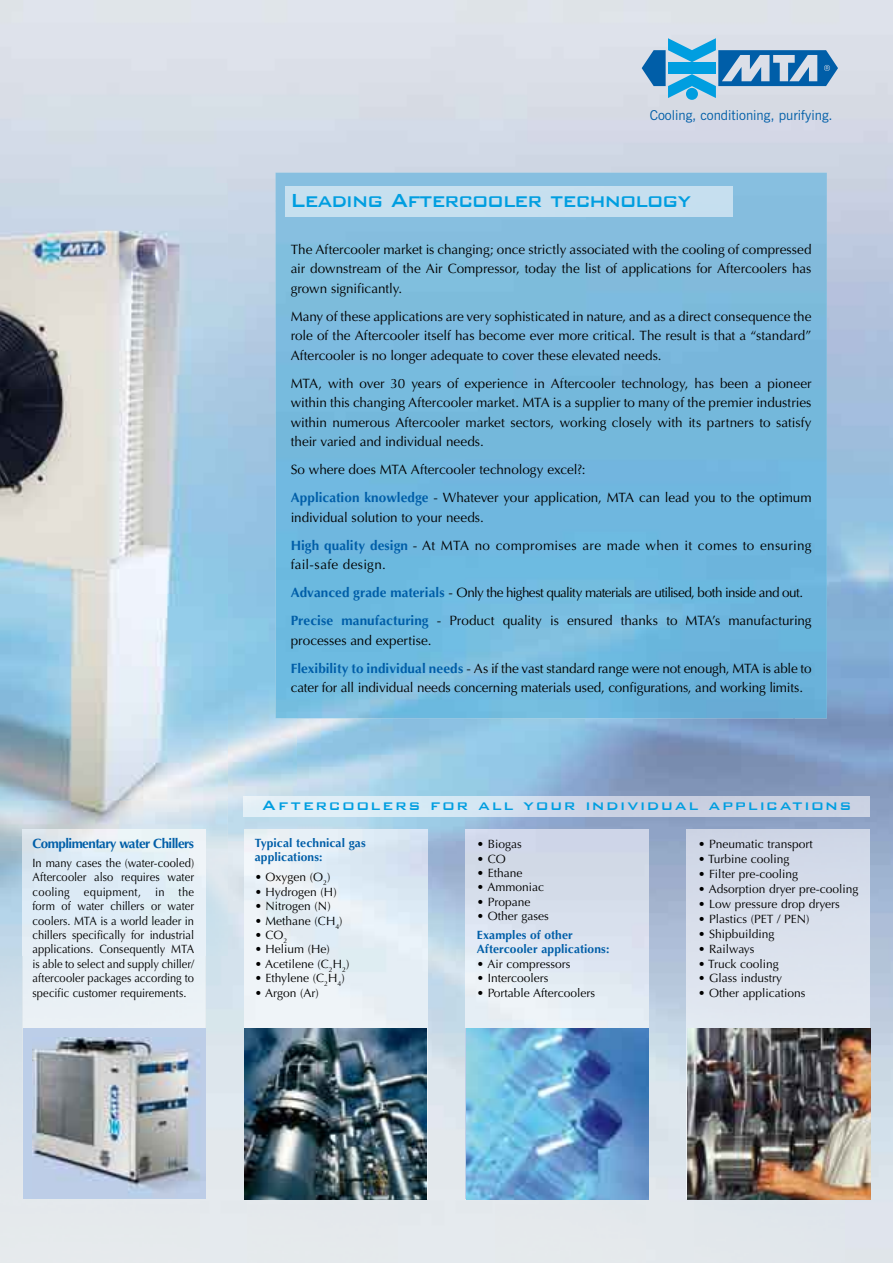
<style>
.page{position:relative;width:893px;height:1263px;background:#fff}
.page>*{position:absolute;margin:0;border:0;box-sizing:border-box;transform-origin:0 0}
.t1{font:500 25.35px "Bank Gothic";letter-spacing:-.04em;color:#009ee0;scale:.9 1}
.t2{font:500 18px "Bank Gothic";letter-spacing:.09em;color:#009ee0}
.t3{font:13.65px "News Gothic BT";color:#005ea8}
.t4{font:13.5px/19.5px "Optima LT";letter-spacing:-.01em;color:#000;text-align:justify}
.t5{font:13.5px/28px "Optima LT";letter-spacing:.02em;color:#000}
.t6{font:700 13.5px "Optima LT";letter-spacing:-.04em;color:#005ea8}
.t7{font:12px "Optima LT";color:#000}
.t8{font:12px/14.4px "Optima LT";color:#000;text-align:justify;scale:.93 1}
.t9{font:700 12px/13.5px "Optima LT";letter-spacing:.01em;color:#005ea8}
.s1{font-weight:700;color:#005ea8}
</style>
<div class="page">
<img style="left:199px;top:841px;width:48px;height:422px">
<img style="left:398px;top:841px;width:98px;height:422px">
<img style="left:646px;top:841px;width:48px;height:422px">
<img style="left:844px;top:841px;width:49px;height:422px">
<img style="left:0;top:955px;width:49px;height:308px">
<div style="left:247px;top:1199px;width:151px;height:64px;background:#e5e9ec"></div>
<div style="left:496px;top:1199px;width:150px;height:64px;background:#e5e9ec"></div>
<div style="left:694px;top:1199px;width:150px;height:64px;background:#e1e7eb"></div>
<img style="left:0;top:184px;width:228px;height:668px">
<img style="left:0;top:852px;width:23px;height:103px">
<img style="left:206px;top:852px;width:22px;height:103px">
<img style="left:23px;top:829px;width:183px;height:370px">
<img style="left:244px;top:829px;width:183px;height:199px">
<img style="left:466px;top:829px;width:182px;height:199px">
<img style="left:687px;top:829px;width:183px;height:199px">
<img style="left:275px;top:173px;width:552px;height:545px">
<div style="left:286px;top:187px;width:447px;height:30px;background:#c6dfef"></div>
<svg style="left:642px;top:38px;width:196px;height:60px;background:#7db1d4"></svg>
<div style="left:686px;top:88px;width:12px;height:12px;background:#009ee0;border-radius:50%"></div>
<img style="left:467px;top:1028px;width:181px;height:171px">
<div style="left:23px;top:1029px;width:182px;height:170px;background:#bccee8"></div>
<img style="left:244px;top:1028px;width:183px;height:171px">
<img style="left:687px;top:1028px;width:183px;height:171px">
<img style="left:33px;top:1038px;width:174px;height:160px">
<p class="t6" style="left:33px;top:836px;width:163px">Complimentary water Chillers</p>
<p class="t8" style="left:33px;top:856px;width:175px">In many cases the (water-cooled)<br>Aftercooler also requires water cooling equipment, in the form of water chillers or water coolers. MTA is a world leader in chillers specifically for industrial applications. Consequently MTA is able to select and supply chiller/ aftercooler packages according to specific customer requirements.</p>
<p class="t3" style="left:650px;top:106px;width:184px">Cooling, conditioning, purifying.</p>
<h1 class="t1" style="left:290px;top:181px;width:447px">Leading Aftercooler technology</h1>
<p class="t4" style="left:291px;top:239px;width:522px">The Aftercooler market is changing; once strictly associated with the cooling of compressed air downstream of the Air Compressor, today the list of applications for Aftercoolers has grown significantly.</p>
<p class="t4" style="left:291px;top:306px;width:522px">Many of these applications are very sophisticated in nature, and as a direct consequence the role of the Aftercooler itself has become ever more critical. The result is that a “standard” Aftercooler is no longer adequate to cover these elevated needs.</p>
<p class="t4" style="left:291px;top:373px;width:522px">MTA, with over 30 years of experience in Aftercooler technology, has been a pioneer within this changing Aftercooler market. MTA is a supplier to many of the premier industries within numerous Aftercooler market sectors, working closely with its partners to satisfy their varied and individual needs.</p>
<p class="t4" style="left:291px;top:456px;width:522px;line-height:28px">So where does MTA Aftercooler technology excel?:<br><span class="s1">Application knowledge</span> - Whatever your application, MTA can lead you to the optimum</p>
<p class="t5" style="left:291px;top:503px;width:522px">individual solution to your needs.<br><span class="s1">High quality design</span> - At MTA no compromises are made when it comes to ensuring</p>
<p class="t4" style="left:291px;top:551px;width:522px;line-height:28px;text-align:left">fail-safe design.<br><span class="s1">Advanced grade materials</span> - Only the highest quality materials are utilised, both inside and out.<br><span class="s1">Precise manufacturing</span> - Product quality is ensured thanks to MTA’s manufacturing</p>
<p class="t4" style="left:291px;top:626px;width:522px;line-height:28px">processes and expertise.<br><span class="s1">Flexibility to individual needs</span> - As if the vast standard range were not enough, MTA is able to</p>
<p class="t4" style="left:291px;top:678px;width:514px">cater for all individual needs concerning materials used, configurations, and working limits.</p>
<h2 class="t2" style="left:262px;top:792px;width:591px">Aftercoolers for all your individual applications</h2>
<p class="t9" style="left:255px;top:836px;width:113px">Typical technical gas applications:</p>
<p class="t7" style="left:255px;top:870px;width:77px">• Oxygen (O<sub>2</sub>)</p>
<p class="t7" style="left:255px;top:885px;width:83px">• Hydrogen (H)</p>
<p class="t7" style="left:255px;top:899px;width:77px">• Nitrogen (N)</p>
<p class="t7" style="left:255px;top:914px;width:89px">• Methane (CH<sub>4</sub>)</p>
<p class="t7" style="left:255px;top:928px;width:34px">• CO<sub>2</sub></p>
<p class="t7" style="left:255px;top:942px;width:77px">• Helium (He)</p>
<p class="t7" style="left:255px;top:957px;width:96px">• Acetilene (C<sub>2</sub>H<sub>2</sub>)</p>
<p class="t7" style="left:255px;top:971px;width:91px">• Ethylene (C<sub>2</sub>H<sub>4</sub>)</p>
<p class="t7" style="left:255px;top:986px;width:66px">• Argon (Ar)</p>
<p class="t7" style="left:477px;top:837px;width:46px">• Biogas</p>
<p class="t7" style="left:477px;top:852px;width:30px">• CO</p>
<p class="t7" style="left:477px;top:866px;width:47px">• Ethane</p>
<p class="t7" style="left:477px;top:880px;width:69px">• Ammoniac</p>
<p class="t7" style="left:477px;top:895px;width:55px">• Propane</p>
<p class="t7" style="left:477px;top:909px;width:73px">• Other gases</p>
<p class="t9" style="left:477px;top:928px;width:134px;line-height:14.4px">Examples of other<br>Aftercooler applications:</p>
<p class="t7" style="left:477px;top:957px;width:95px">• Air compressors</p>
<p class="t7" style="left:477px;top:971px;width:73px">• Intercoolers</p>
<p class="t7" style="left:477px;top:985px;width:120px">• Portable Aftercoolers</p>
<p class="t7" style="left:698px;top:837px;width:116px">• Pneumatic transport</p>
<p class="t7" style="left:698px;top:852px;width:93px">• Turbine cooling</p>
<p class="t7" style="left:698px;top:867px;width:101px">• Filter pre-cooling</p>
<p class="t7" style="left:698px;top:882px;width:162px">• Adsorption dryer pre-cooling</p>
<p class="t7" style="left:698px;top:897px;width:143px">• Low pressure drop dryers</p>
<p class="t7" style="left:698px;top:912px;width:113px">• Plastics (PET / PEN)</p>
<p class="t7" style="left:698px;top:927px;width:78px">• Shipbuilding</p>
<p class="t7" style="left:698px;top:941px;width:58px">• Railways</p>
<p class="t7" style="left:698px;top:956px;width:82px">• Truck cooling</p>
<p class="t7" style="left:698px;top:971px;width:85px">• Glass industry</p>
<p class="t7" style="left:698px;top:986px;width:109px">• Other applications</p>
</div>
